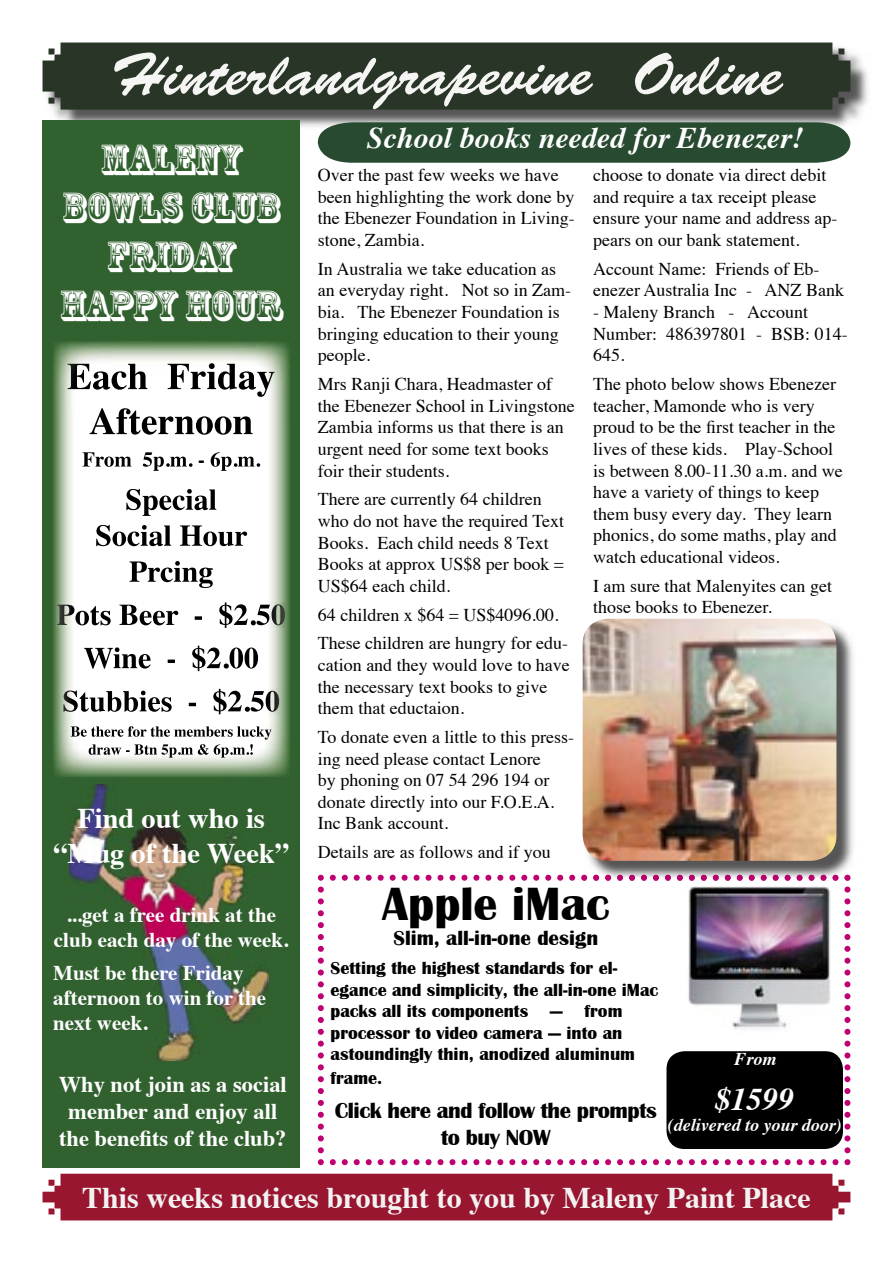
<style>
.page{position:relative;width:893px;height:1263px;background:#fff}
.page>*{position:absolute;margin:0;border:0;box-sizing:border-box;transform-origin:0 0}
.t1{font:60px "Brush Script Std";color:#f5f5f4}
.t2{font:700 48px "Britannic";color:#000}
.t3{font:40.5px/48.6px "Rosewood Std";color:#fff;text-align:center}
.t4{font:italic 700 31.5px "Times";color:#fff}
.t5{font:700 30px "Times";color:#f3f2f2}
.t6{font:italic 700 30px "Times";color:#fff}
.t7{font:700 28.5px/34.2px "Times";color:#fff;text-align:center}
.t8{font:700 22.5px/27px "Times";color:#fff;text-align:center}
.t9{font:700 22.5px/27px "Britannic";letter-spacing:-.02em;color:#000;text-align:center}
.t10{font:700 21px/25.2px "Times";color:#fff;text-align:center}
.t11{font:700 21px "Britannic";color:#000}
.t12{font:18px/21.6px "Times";color:#000}
.t13{font:700 18px/21.6px "Britannic";color:#000}
.t14{font:italic 700 18px "Times";color:#fff}
</style>
<div class="page">
<img style="left:53px;top:53px;width:815px;height:74px">
<div style="left:43px;top:43px;width:807px;height:67px;background:#293527"></div>
<div style="left:43px;top:1174px;width:807px;height:46px;background:#98162f"></div>
<svg style="left:318px;top:875px;width:532px;height:290px"></svg>
<img style="left:687px;top:886px;width:146px;height:147px">
<div style="left:666px;top:1051px;width:177px;height:98px;background:#000;border-radius:18px"></div>
<div style="left:43px;top:120px;width:257px;height:1047px;background:#31612f"></div>
<img style="left:69px;top:785px;width:200px;height:276px">
<img style="left:53px;top:341px;width:237px;height:436px">
<img style="left:68px;top:363px;width:207px;height:34px">
<img style="left:90px;top:408px;width:163px;height:27px">
<img style="left:82px;top:452px;width:178px;height:19px">
<img style="left:126px;top:489px;width:90px;height:27px">
<img style="left:96px;top:525px;width:151px;height:21px">
<img style="left:129px;top:561px;width:84px;height:27px">
<img style="left:57px;top:602px;width:228px;height:26px">
<img style="left:84px;top:646px;width:174px;height:25px">
<img style="left:63px;top:689px;width:216px;height:25px">
<img style="left:71px;top:726px;width:201px;height:14px">
<img style="left:89px;top:744px;width:164px;height:14px">
<svg style="left:318px;top:122px;width:532px;height:41px;background:#2e5037"></svg>
<img style="left:583px;top:626px;width:270px;height:254px">
<img style="left:585px;top:878px;width:259px;height:2px">
<img style="left:605px;top:875px;width:233px;height:5px">
<svg style="left:844px;top:875px;width:6px;height:5px"></svg>
<img style="left:583px;top:619px;width:253px;height:242px">
<h1 class="t1" style="left:110px;top:41px;width:674px">Hinterlandgrapevine Online</h1>
<h3 class="t3" style="left:60px;top:135px;width:224px">MALENY<br>BOWLS CLUB<br>FRIDAY<br>HAPPY HOUR</h3>
<h3 class="t7" style="left:53px;top:798px;width:237px">Find out who is “Mug of the Week”</h3>
<p class="t10" style="left:54px;top:900px;width:236px">...get a free drink at the club each day of the week.</p>
<p class="t10" style="left:53px;top:958px;width:215px;text-align:left">Must be there Friday afternoon to win for the next week.</p>
<p class="t8" style="left:59px;top:1068px;width:230px">Why not join as a social member and enjoy all the benefits of the club?</p>
<h3 class="t6" style="left:367px;top:110px;width:438px">School books needed for Ebenezer!</h3>
<p class="t12" style="left:318px;top:163px;width:258px">Over the past few weeks we have been highlighting the work done by the Ebenezer Foundation in Living&shy;stone, Zambia.</p>
<p class="t12" style="left:318px;top:256px;width:255px">In Australia we take education as an everyday right. Not so in Zam&shy;bia. The Ebenezer Foundation is bringing education to their young people.</p>
<p class="t12" style="left:318px;top:372px;width:258px">Mrs Ranji Chara, Headmaster of the Ebenezer School in Livingstone<br>Zambia informs us that there is an urgent need for some text books foir their students.</p>
<p class="t12" style="left:318px;top:487px;width:248px">There are currently 64 children who do not have the required Text<br>Books. Each child needs 8 Text<br>Books at approx US$8 per book =<br>US$64 each child.</p>
<p class="t12" style="left:318px;top:598px;width:252px;line-height:28.8px">64 children x $64 = US$4096.00.<br>These children are hungry for edu-</p>
<p class="t12" style="left:318px;top:652px;width:253px">cation and they would love to have the necessary text books to give them that eductaion.</p>
<p class="t12" style="left:318px;top:724px;width:258px">To donate even a little to this press&shy;ing need please contact Lenore<br>by phoning on 07 54 296 194 or donate directly into our F.O.E.A.<br>Inc Bank account.</p>
<p class="t12" style="left:318px;top:840px;width:234px">Details are as follows and if you</p>
<p class="t12" style="left:593px;top:163px;width:246px">choose to donate via direct debit and require a tax receipt please ensure your name and address ap&shy;pears on our bank statement.</p>
<p class="t12" style="left:593px;top:256px;width:252px">Account Name: Friends of Eb&shy;enezer Australia Inc - ANZ Bank</p>
<p class="t12" style="left:593px;top:300px;width:256px">- Maleny Branch - Account<br>Number: 486397801 - BSB: 014-<br>645.</p>
<p class="t12" style="left:593px;top:372px;width:251px">The photo below shows Ebenezer teacher, Mamonde who is very proud to be the first teacher in the lives of these kids. Play-School is between 8.00-11.30 a.m. and we have a variety of things to keep them busy every day. They learn phonics, do some maths, play and watch educational videos.</p>
<p class="t12" style="left:593px;top:573px;width:240px">I am sure that Malenyites can get those books to Ebenezer.</p>
<h2 class="t2" style="left:382px;top:877px;width:229px">Apple iMac</h2>
<p class="t11" style="left:394px;top:926px;width:206px">Slim, all-in-one design</p>
<p class="t13" style="left:331px;top:957px;width:329px">Setting the highest standards for el&shy;egance and simplicity, the all-in-one iMac packs all its components — from processor to video camera — into an astoundingly thin, anodized aluminum</p>
<p class="t13" style="left:331px;top:1067px;width:53px">frame.</p>
<p class="t9" style="left:335px;top:1097px;width:324px">Click here and follow the prompts to buy NOW</p>
<p class="t14" style="left:734px;top:1042px;width:44px">From</p>
<h3 class="t4" style="left:715px;top:1069px;width:80px">$1599</h3>
<p class="t14" style="left:668px;top:1108px;width:176px">(delivered to your door)</p>
<h3 class="t5" style="left:82px;top:1169px;width:730px">This weeks notices brought to you by Maleny Paint Place</h3>
</div>
